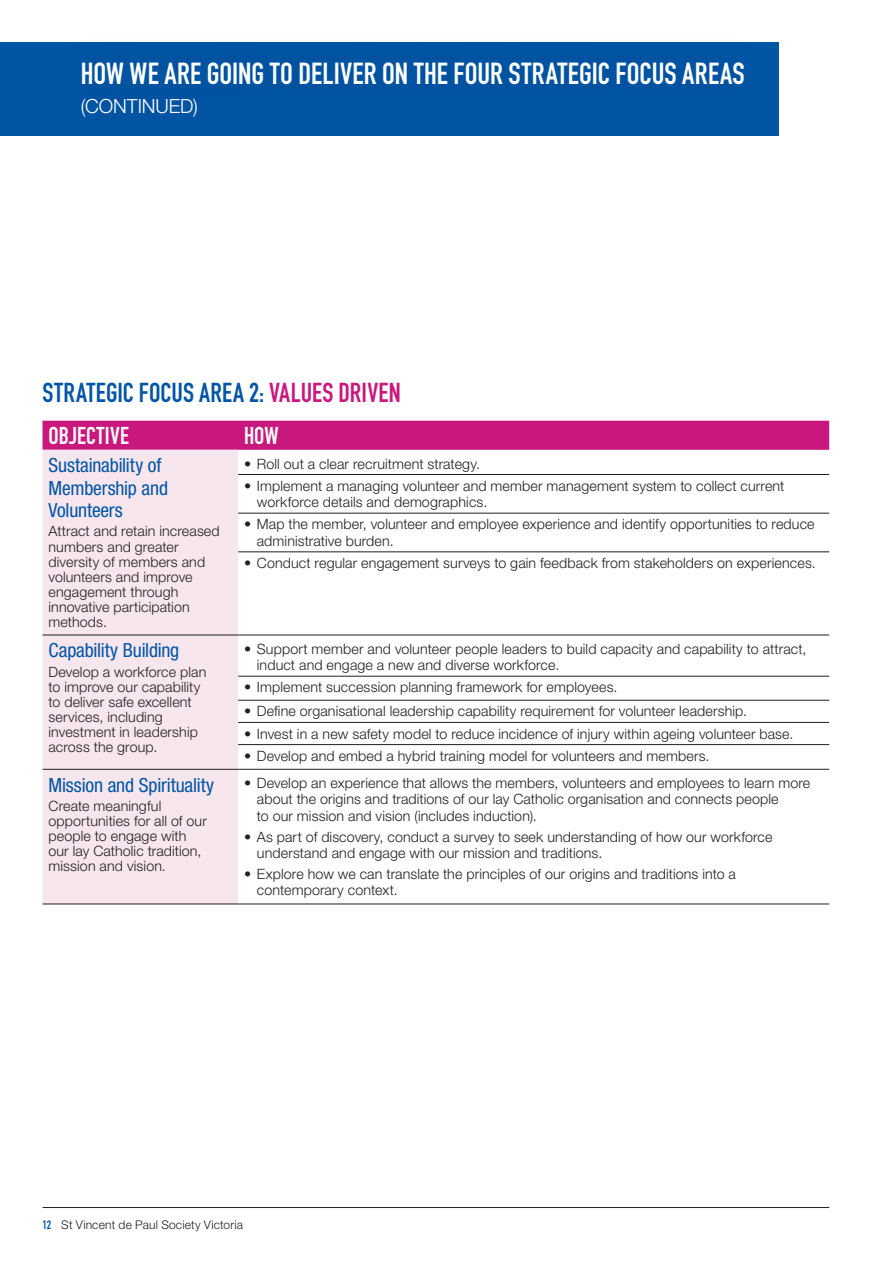
<style>
.page{position:relative;width:893px;height:1263px;background:#fff}
.page>*{position:absolute;margin:0;border:0;box-sizing:border-box;transform-origin:0 0}
.t1{font:700 30px "DIN Condensed";letter-spacing:.005em;color:#fff}
.t2{font:700 27px "DIN Condensed";letter-spacing:.01em;color:#0155a5}
.t3{font:700 24px "DIN Condensed";letter-spacing:.01em;color:#fff}
.t4{font:condensed 19.5px/22.5px "Helvetica Neue LT Std";letter-spacing:-.005em;color:#0155a5}
.t5{font:300 19.5px "Helvetica Neue LT Std";color:#fff}
.t6{font:300 14.25px/15px "Helvetica Neue LT Std";letter-spacing:.01em;color:#231f20}
.t7{font:300 12px "Helvetica Neue LT Std";letter-spacing:.015em;color:#231f20}
.s1{color:#c9187d}
.s2{font-family:"DIN Condensed";font-weight:700;color:#0155a5}
</style>
<div class="page">
<div style="left:0;top:43px;width:778px;height:93px;background:#0155a5"></div>
<div style="left:45px;top:25px;width:735px;height:124px;background:#231f20;opacity:.15"></div>
<div style="left:43px;top:421px;width:786px;height:29px;background:#c9187d"></div>
<div style="left:43px;top:450px;width:195px;height:454px;background:#f7e6ed"></div>
<hr style="left:238px;top:474px;width:591px;height:1px;background:#231f20">
<hr style="left:238px;top:513px;width:591px;height:1px;background:#231f20">
<hr style="left:238px;top:552px;width:591px;height:1px;background:#231f20">
<hr style="left:43px;top:635px;width:195px;height:1px;background:#231f20">
<hr style="left:238px;top:635px;width:591px;height:1px;background:#231f20">
<hr style="left:238px;top:676px;width:591px;height:1px;background:#231f20">
<hr style="left:238px;top:700px;width:591px;height:1px;background:#231f20">
<hr style="left:238px;top:722px;width:591px;height:1px;background:#231f20">
<hr style="left:238px;top:744px;width:591px;height:1px;background:#231f20">
<hr style="left:43px;top:769px;width:195px;height:1px;background:#231f20">
<hr style="left:238px;top:769px;width:591px;height:1px;background:#231f20">
<hr style="left:43px;top:904px;width:195px;height:1px;background:#231f20">
<hr style="left:238px;top:904px;width:591px;height:1px;background:#231f20">
<hr style="left:43px;top:1207px;width:786px;height:1px;background:#231f20">
<h1 class="t1" style="left:81px;top:53px;width:665px">HOW WE ARE GOING TO DELIVER ON THE FOUR STRATEGIC FOCUS AREAS</h1>
<h3 class="t5" style="left:81px;top:94px;width:119px">(CONTINUED)</h3>
<h2 class="t2" style="left:43px;top:374px;width:360px">STRATEGIC FOCUS AREA 2: <span class="s1">VALUES DRIVEN</span></h2>
<h3 class="t3" style="left:49px;top:419px;width:82px">OBJECTIVE</h3>
<h3 class="t3" style="left:244px;top:419px;width:36px">HOW</h3>
<h3 class="t4" style="left:49px;top:454px;width:121px">Sustainability of<br>Membership and<br>Volunteers</h3>
<p class="t6" style="left:49px;top:524px;width:173px">Attract and retain increased numbers and greater diversity of members and volunteers and improve engagement through innovative participation methods.</p>
<p class="t6" style="left:244px;top:456px;width:237px">• Roll out a clear recruitment strategy.</p>
<p class="t6" style="left:257px;top:477px;width:529px;line-height:16.5px;text-indent:-13px">• Implement a managing volunteer and member management system to collect current workforce details and demographics.</p>
<p class="t6" style="left:257px;top:516px;width:559px;line-height:16.5px;text-indent:-13px">• Map the member, volunteer and employee experience and identify opportunities to reduce administrative burden.</p>
<p class="t6" style="left:244px;top:555px;width:573px">• Conduct regular engagement surveys to gain feedback from stakeholders on experiences.</p>
<h3 class="t4" style="left:49px;top:639px;width:132px">Capability Building</h3>
<p class="t6" style="left:49px;top:664px;width:159px">Develop a workforce plan to improve our capability to deliver safe excellent services, including investment in leadership across the group.</p>
<h3 class="t4" style="left:49px;top:773px;width:167px">Mission and Spirituality</h3>
<p class="t6" style="left:49px;top:798px;width:160px">Create meaningful opportunities for all of our people to engage with our lay Catholic tradition, mission and vision.</p>
<p class="t6" style="left:257px;top:640px;width:551px;line-height:16.5px;text-indent:-13px">• Support member and volunteer people leaders to build capacity and capability to attract, induct and engage a new and diverse workforce.</p>
<p class="t6" style="left:244px;top:679px;width:375px">• Implement succession planning framework for employees.</p>
<p class="t6" style="left:244px;top:703px;width:504px">• Define organisational leadership capability requirement for volunteer leadership.</p>
<p class="t6" style="left:244px;top:726px;width:551px">• Invest in a new safety model to reduce incidence of injury within ageing volunteer base.</p>
<p class="t6" style="left:244px;top:748px;width:467px">• Develop and embed a hybrid training model for volunteers and members.</p>
<p class="t6" style="left:257px;top:774px;width:555px;line-height:16.5px;text-indent:-13px">• Develop an experience that allows the members, volunteers and employees to learn more about the origins and traditions of our lay Catholic organisation and connects people<br>to our mission and vision (includes induction).</p>
<p class="t6" style="left:257px;top:828px;width:517px;line-height:16.5px;text-indent:-13px">• As part of discovery, conduct a survey to seek understanding of how our workforce understand and engage with our mission and traditions.</p>
<p class="t6" style="left:257px;top:865px;width:481px;line-height:16.5px;text-indent:-13px">• Explore how we can translate the principles of our origins and traditions into a contemporary context.</p>
<p class="t7" style="left:43px;top:1217px;width:202px"><span class="s2">12</span> St Vincent de Paul Society Victoria</p>
</div>
